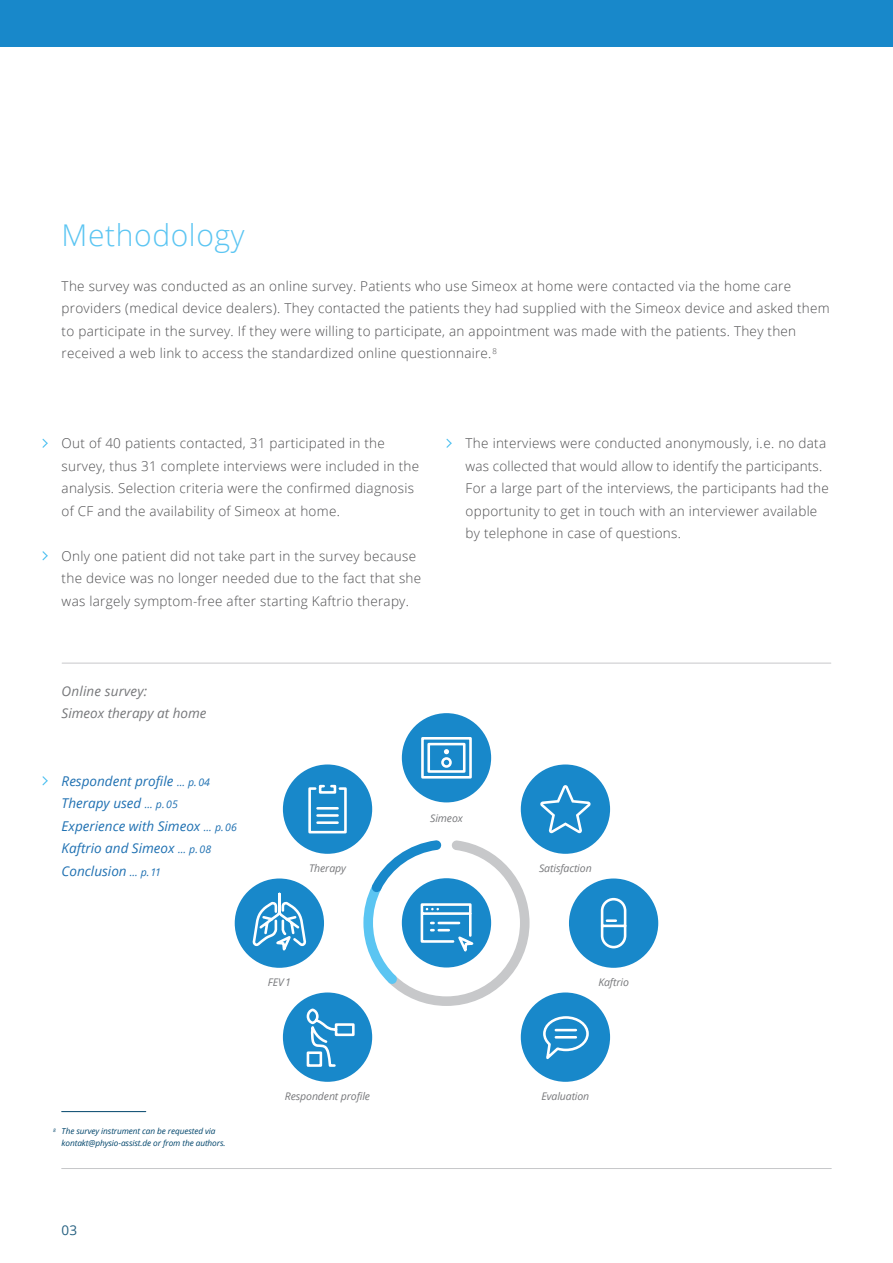
<style>
.page{position:relative;width:893px;height:1263px;background:#fff}
.page>*{position:absolute;margin:0;border:0;box-sizing:border-box;transform-origin:0 0}
.t1{font:300 30px "Open Sans";letter-spacing:.02em;color:#5bc5f2}
.t2{font:300 13.5px/22.5px "Open Sans";letter-spacing:.02em;color:#4d4d4f}
.t3{font:italic 13.5px/22.5px "Open Sans";color:#2071b2}
.t4{font:italic 13.5px/22.5px "Open Sans";color:#77787b}
.t5{font:13.5px "Open Sans";color:#266181}
.t6{font:italic 10.5px "Open Sans";letter-spacing:-.01em;color:#77787b}
.t7{font:italic 8.25px/12px "Open Sans";letter-spacing:-.01em;color:#00456b}
.t8{font:italic 4.8px "Open Sans";color:#00456b}
.s1{font-size:10.5px}
</style>
<div class="page">
<div style="left:0;top:0;width:893px;height:47px;background:#1888ca"></div>
<svg style="left:42px;top:439px;width:6px;height:9px"></svg>
<svg style="left:42px;top:551px;width:6px;height:9px"></svg>
<svg style="left:446px;top:439px;width:6px;height:9px"></svg>
<hr style="left:62px;top:663px;width:769px;height:1px;background:#c7c8ca">
<svg style="left:363px;top:840px;width:167px;height:166px"></svg>
<div style="left:402px;top:713px;width:89px;height:89px;background:#1888ca;border-radius:50%"></div>
<svg style="left:421px;top:737px;width:51px;height:42px"></svg>
<div style="left:283px;top:764px;width:89px;height:90px;background:#1888ca;border-radius:50%"></div>
<svg style="left:308px;top:784px;width:39px;height:50px"></svg>
<div style="left:235px;top:878px;width:89px;height:90px;background:#1888ca;border-radius:50%"></div>
<svg style="left:251px;top:888px;width:56px;height:70px"></svg>
<div style="left:283px;top:992px;width:89px;height:90px;background:#1888ca;border-radius:50%"></div>
<svg style="left:306px;top:1008px;width:49px;height:59px"></svg>
<div style="left:569px;top:878px;width:89px;height:90px;background:#1888ca;border-radius:50%"></div>
<svg style="left:600px;top:897px;width:27px;height:52px"></svg>
<div style="left:521px;top:764px;width:89px;height:90px;background:#1888ca;border-radius:50%"></div>
<svg style="left:540px;top:785px;width:51px;height:48px"></svg>
<div style="left:521px;top:992px;width:89px;height:90px;background:#1888ca;border-radius:50%"></div>
<svg style="left:543px;top:1016px;width:46px;height:44px"></svg>
<hr style="left:62px;top:1168px;width:769px;height:1px;background:#c7c8ca">
<hr style="left:62px;top:1111px;width:84px;height:1px;background:#00456b">
<svg style="left:42px;top:776px;width:6px;height:9px"></svg>
<h1 class="t1" style="left:62px;top:223px;width:184px">Methodology</h1>
<p class="t2" style="left:62px;top:276px;width:770px">The survey was conducted as an online survey. Patients who use Simeox at home were contacted via the home care providers (medical device dealers). They contacted the patients they had supplied with the Simeox device and asked them to participate in the survey. If they were willing to participate, an appointment was made with the patients. They then received a web link to access the standardized online questionnaire.<sup>8</sup></p>
<p class="t2" style="left:62px;top:434px;width:359px">Out of 40 patients contacted, 31 participated in the survey, thus 31 complete interviews were included in the analysis. Selection criteria were the confirmed diagnosis of CF and the availability of Simeox at home.</p>
<p class="t2" style="left:62px;top:546px;width:361px">Only one patient did not take part in the survey because the device was no longer needed due to the fact that she was largely symptom-free after starting Kaftrio therapy.</p>
<p class="t4" style="left:62px;top:681px;width:146px">Online survey:<br>Simeox therapy at home</p>
<p class="t2" style="left:466px;top:434px;width:365px">The interviews were conducted anonymously, i.e. no data was collected that would allow to identify the participants.<br>For a large part of the interviews, the participants had the opportunity to get in touch with an interviewer available by telephone in case of questions.</p>
<p class="t3" style="left:62px;top:771px;width:177px">Respondent profile <span class="s1">... p. 04<br></span>Therapy used <span class="s1">... p. 05<br></span>Experience with Simeox <span class="s1">... p. 06<br></span>Kaftrio and Simeox <span class="s1">... p. 08<br></span>Conclusion <span class="s1">... p. 11</span></p>
<p class="t6" style="left:430px;top:814px;width:34px">Simeox</p>
<p class="t6" style="left:309px;top:864px;width:38px">Therapy</p>
<p class="t6" style="left:539px;top:864px;width:54px">Satisfaction</p>
<p class="t6" style="left:268px;top:978px;width:24px">FEV1</p>
<p class="t6" style="left:598px;top:978px;width:32px">Kaftrio</p>
<p class="t7" style="left:62px;top:1126px;width:165px">The survey instrument can be requested via kontakt@physio-assist.de or from the authors.</p>
<p class="t8" style="left:53px;top:1128px;width:4px">8</p>
<p class="t5" style="left:62px;top:1225px;width:17px">03</p>
<p class="t6" style="left:285px;top:1092px;width:87px">Respondent profile</p>
<p class="t6" style="left:541px;top:1092px;width:49px">Evaluation</p>
</div>
